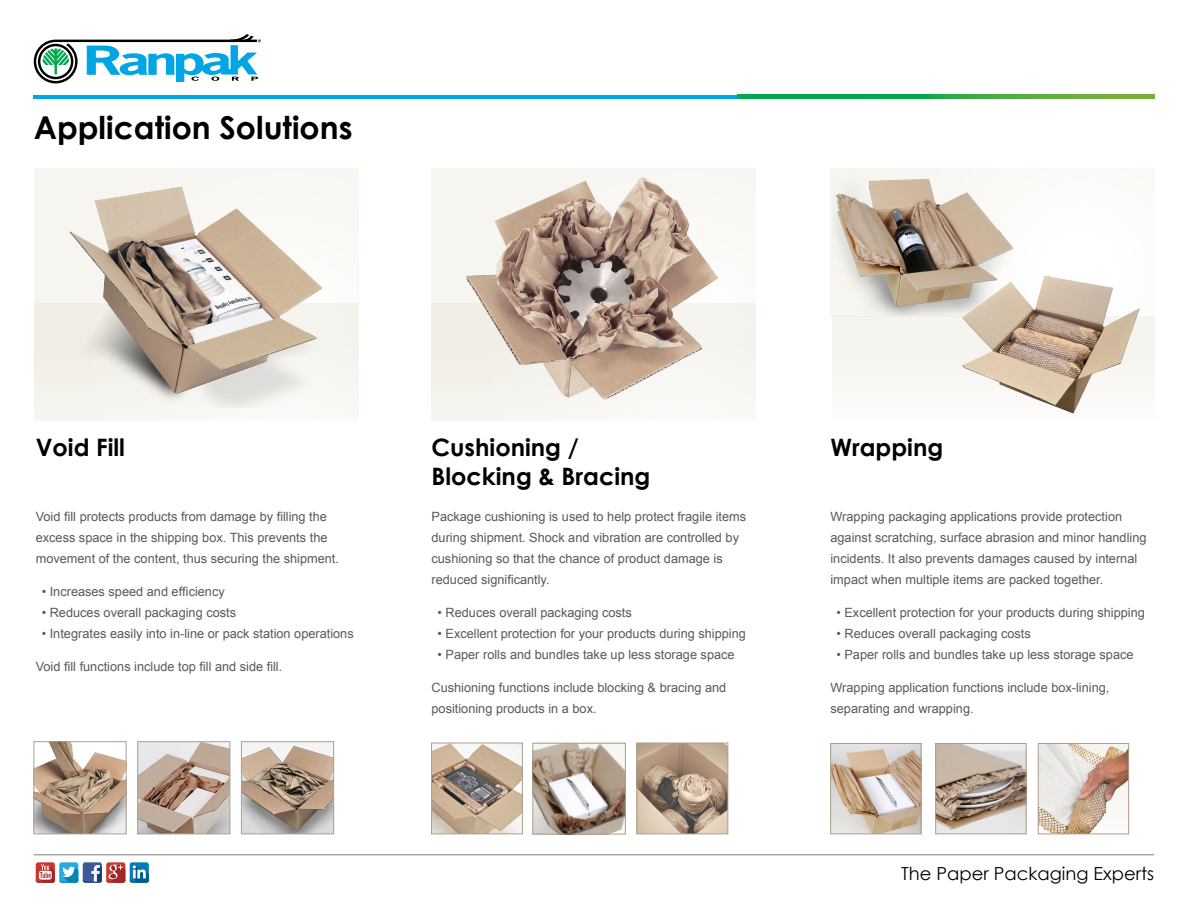
<style>
.page{position:relative;width:1188px;height:918px;background:#fff}
.page>*{position:absolute;margin:0;border:0;box-sizing:border-box;transform-origin:0 0}
.t1{font:700 31.5px "Century Gothic";color:#000}
.t2{font:700 24px "Century Gothic";color:#000}
.kop02{font:18px "Century Gothic";color:#000}
.t3{font:12.75px/21px "Arial";color:#58595b}
</style>
<div class="page">
<div style="left:1038px;top:743px;width:91px;height:96px;background:linear-gradient(to right,#fcfcfb,#fdfcfb)"></div>
<div style="left:830px;top:169px;width:325px;height:147px;background:#fdfcfb"></div>
<svg style="left:432px;top:169px;width:324px;height:134px"></svg>
<svg style="left:432px;top:303px;width:324px;height:118px"></svg>
<hr style="left:34px;top:95px;width:1065px;height:3px;background:#00a5e3">
<svg style="left:737px;top:95px;width:417px;height:3px"></svg>
<svg style="left:34px;top:34px;width:227px;height:49px"></svg>
<img style="left:433px;top:745px;width:88px;height:87px">
<div style="left:431px;top:743px;width:92px;height:91px;border:1px solid #ae9f8c"></div>
<img style="left:610px;top:176px;width:33px;height:50px">
<img style="left:639px;top:745px;width:87px;height:87px">
<div style="left:637px;top:743px;width:91px;height:91px;border:1px solid #ae9f8c"></div>
<img style="left:243px;top:744px;width:89px;height:88px">
<div style="left:241px;top:742px;width:93px;height:92px;border:1px solid #ae9f8c"></div>
<img style="left:140px;top:744px;width:88px;height:88px">
<div style="left:138px;top:742px;width:92px;height:92px;border:1px solid #ae9f8c"></div>
<img style="left:36px;top:744px;width:88px;height:88px">
<div style="left:34px;top:742px;width:92px;height:92px;border:1px solid #ae9f8c"></div>
<img style="left:832px;top:745px;width:87px;height:87px">
<div style="left:830px;top:743px;width:91px;height:91px;border:1px solid #ae9f8c"></div>
<img style="left:938px;top:745px;width:86px;height:87px">
<div style="left:936px;top:743px;width:90px;height:91px;border:1px solid #ae9f8c"></div>
<div style="left:34px;top:169px;width:324px;height:252px;background:#f7f5f0"></div>
<hr style="left:34px;top:854px;width:1120px;height:1px;background:#000">
<img style="left:535px;top:745px;width:89px;height:87px">
<div style="left:533px;top:743px;width:93px;height:91px;border:1px solid #ae9f8c"></div>
<img style="left:57px;top:186px;width:278px;height:221px">
<img style="left:1040px;top:745px;width:87px;height:87px">
<div style="left:1038px;top:743px;width:91px;height:91px;border:1px solid #ae9f8c"></div>
<div style="left:832px;top:316px;width:323px;height:105px;background:#f8f6f3"></div>
<img style="left:832px;top:168px;width:180px;height:147px">
<img style="left:958px;top:258px;width:182px;height:156px">
<div style="left:83px;top:862px;width:19px;height:21px;background:#3a5a99;border-radius:2px"></div>
<div style="left:106px;top:862px;width:19px;height:21px;background:#cb3732;border-radius:2px"></div>
<div style="left:59px;top:862px;width:19px;height:21px;background:#2aa9e0;border-radius:2px"></div>
<div style="left:130px;top:862px;width:19px;height:21px;background:#077bb6;border-radius:2px"></div>
<div style="left:36px;top:862px;width:19px;height:21px;background:#ce342d;border-radius:2px"></div>
<svg style="left:36px;top:864px;width:113px;height:19px"></svg>
<p class="t1" style="left:34px;top:104px;width:320px">Application Solutions</p>
<p class="t2" style="left:36px;top:429px;width:91px">Void Fill</p>
<p class="t3" style="left:36px;top:506px;width:305px">Void fill protects products from damage by filling the excess space in the shipping box. This prevents the movement of the content, thus securing the shipment.</p>
<p class="t3" style="left:42px;top:581px;width:185px">• Increases speed and efficiency</p>
<p class="t3" style="left:42px;top:602px;width:196px">• Reduces overall packaging costs</p>
<p class="t3" style="left:42px;top:623px;width:314px">• Integrates easily into in-line or pack station operations</p>
<p class="t3" style="left:36px;top:656px;width:248px">Void fill functions include top fill and side fill.</p>
<p class="t2" style="left:432px;top:429px;width:149px">Cushioning /</p>
<p class="t2" style="left:432px;top:458px;width:220px">Blocking &amp; Bracing</p>
<p class="t3" style="left:432px;top:506px;width:316px">Package cushioning is used to help protect fragile items during shipment. Shock and vibration are controlled by cushioning so that the chance of product damage is reduced significantly.</p>
<p class="t3" style="left:438px;top:602px;width:196px">• Reduces overall packaging costs</p>
<p class="t3" style="left:438px;top:623px;width:310px">• Excellent protection for your products during shipping</p>
<p class="t3" style="left:438px;top:644px;width:299px">• Paper rolls and bundles take up less storage space</p>
<p class="t3" style="left:432px;top:677px;width:296px">Cushioning functions include blocking &amp; bracing and positioning products in a box.</p>
<p class="t2" style="left:830px;top:429px;width:114px">Wrapping</p>
<p class="t3" style="left:830px;top:506px;width:318px">Wrapping packaging applications provide protection against scratching, surface abrasion and minor handling incidents. It also prevents damages caused by internal impact when multiple items are packed together.</p>
<p class="t3" style="left:836px;top:602px;width:310px">• Excellent protection for your products during shipping</p>
<p class="t3" style="left:836px;top:623px;width:196px">• Reduces overall packaging costs</p>
<p class="t3" style="left:836px;top:644px;width:299px">• Paper rolls and bundles take up less storage space</p>
<p class="t3" style="left:830px;top:677px;width:280px">Wrapping application functions include box-lining,</p>
<p class="t3" style="left:830px;top:698px;width:145px">separating and wrapping.</p>
<p class="kop02" style="left:901px;top:861px;width:255px">The Paper Packaging Experts</p>
</div>
